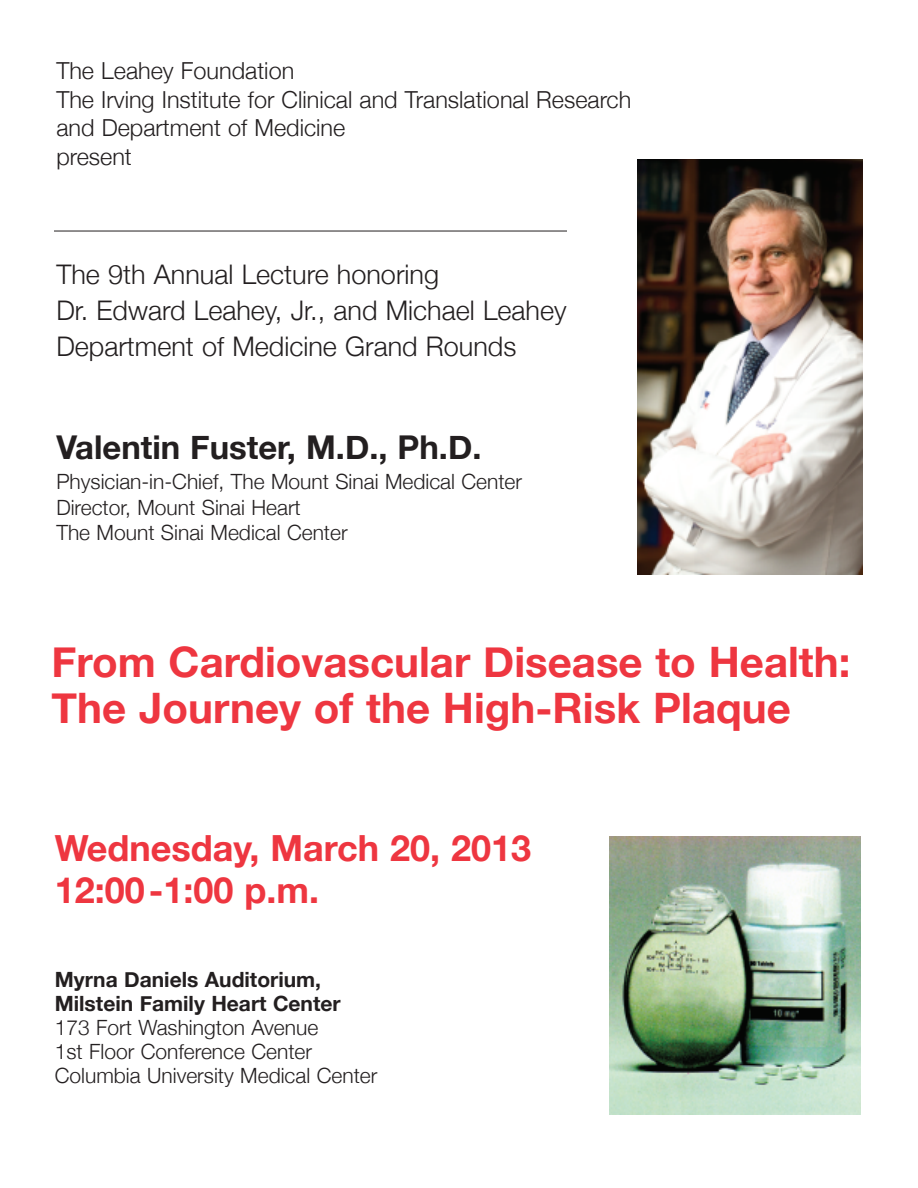
<style>
.page{position:relative;width:918px;height:1188px;background:#fff}
.page>*{position:absolute;margin:0;border:0;box-sizing:border-box;transform-origin:0 0}
.t1{font:700 42px/46.5px "Helvetica Neue";color:#ee3640}
.t2{font:700 36px/42px "Helvetica Neue";color:#ee3640}
.t3{font:700 32.85px "Helvetica Neue";color:#231f20}
.t4{font:300 27px/36px "Helvetica Neue";color:#231f20}
.t5{font:300 23.4px/28.5px "Helvetica Neue";color:#231f20}
.t6{font:300 21px/25.5px "Helvetica Neue";color:#231f20}
.t7{font:700 21px/24px "Helvetica Neue";color:#231f20}
</style>
<div class="page">
<hr style="left:54px;top:231px;width:513px;height:1px;background:#231f20">
<img style="left:609px;top:836px;width:252px;height:278px">
<img style="left:638px;top:159px;width:225px;height:416px">
<p class="t5" style="left:56px;top:56px;width:577px">The Leahey Foundation<br>The Irving Institute for Clinical and Translational Research and Department of Medicine<br>present</p>
<p class="t4" style="left:56px;top:256px;width:512px">The 9th Annual Lecture honoring<br>Dr. Edward Leahey, Jr., and Michael Leahey<br>Department of Medicine Grand Rounds</p>
<h3 class="t3" style="left:56px;top:427px;width:427px">Valentin Fuster, M.D., Ph.D.</h3>
<p class="t6" style="left:56px;top:469px;width:467px">Physician-in-Chief, The Mount Sinai Medical Center<br>Director, Mount Sinai Heart<br>The Mount Sinai Medical Center</p>
<h1 class="t1" style="left:52px;top:637px;width:800px">From Cardiovascular Disease to Health:<br>The Journey of the High-Risk Plaque</h1>
<h2 class="t2" style="left:55px;top:826px;width:478px">Wednesday, March 20, 2013<br>12:00-1:00 p.m.</h2>
<p class="t7" style="left:55px;top:967px;width:287px">Myrna Daniels Auditorium,<br>Milstein Family Heart Center</p>
<p class="t6" style="left:55px;top:1015px;width:324px;line-height:24px">173 Fort Washington Avenue<br>1st Floor Conference Center<br>Columbia University Medical Center</p>
</div>
